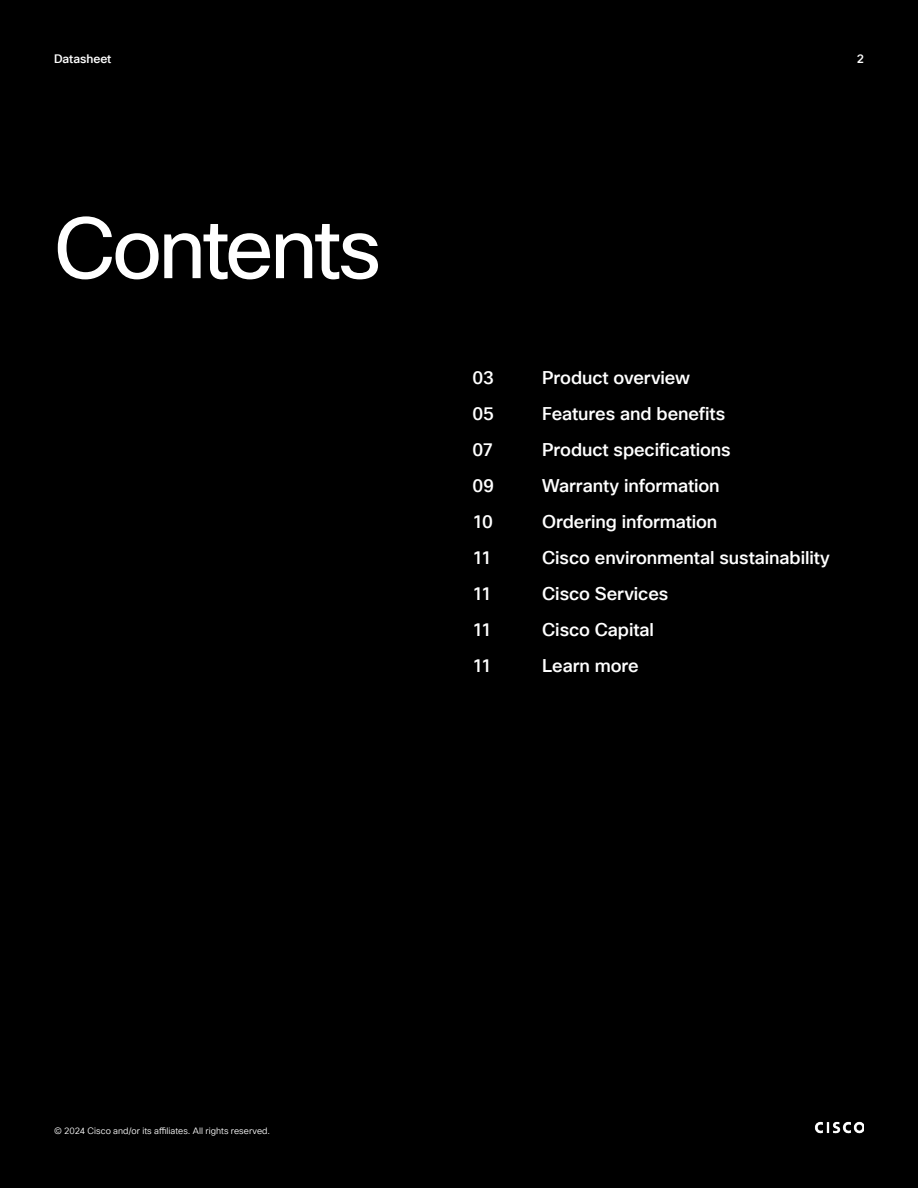
<style>
.page{position:relative;width:918px;height:1188px;background:#000}
.page>*{position:absolute;margin:0;border:0;box-sizing:border-box;transform-origin:0 0}
.H1_Headline{font:84px "Cisco Sans TT";letter-spacing:-.045em;color:#fff}
.H5_Paragraph_Title{font:500 18px "Cisco Sans TT";letter-spacing:-.005em;color:#fff}
.t1{font:500 12px "Cisco Sans TT";letter-spacing:-.005em;color:#fff}
.t2{font:9px "Cisco Sans TT Light";letter-spacing:.005em;color:#fff}
</style>
<div class="page">
<img style="left:814px;top:1121px;width:50px;height:13px">
<p class="t1" style="left:54px;top:51px;width:59px">Datasheet</p>
<p class="t1" style="left:857px;top:51px;width:9px">2</p>
<p class="H1_Headline" style="left:54px;top:194px;width:329px">Contents</p>
<p class="H5_Paragraph_Title" style="left:472px;top:366px;width:23px">03</p>
<p class="H5_Paragraph_Title" style="left:472px;top:402px;width:23px">05</p>
<p class="H5_Paragraph_Title" style="left:472px;top:438px;width:22px">07</p>
<p class="H5_Paragraph_Title" style="left:472px;top:474px;width:23px">09</p>
<p class="H5_Paragraph_Title" style="left:472px;top:510px;width:22px">10</p>
<p class="H5_Paragraph_Title" style="left:472px;top:546px;width:21px">11</p>
<p class="H5_Paragraph_Title" style="left:472px;top:582px;width:21px">11</p>
<p class="H5_Paragraph_Title" style="left:472px;top:618px;width:21px">11</p>
<p class="H5_Paragraph_Title" style="left:472px;top:654px;width:21px">11</p>
<p class="H5_Paragraph_Title" style="left:542px;top:366px;width:149px">Product overview</p>
<p class="H5_Paragraph_Title" style="left:542px;top:402px;width:185px">Features and benefits</p>
<p class="H5_Paragraph_Title" style="left:542px;top:438px;width:190px">Product specifications</p>
<p class="H5_Paragraph_Title" style="left:542px;top:474px;width:179px">Warranty information</p>
<p class="H5_Paragraph_Title" style="left:542px;top:510px;width:177px">Ordering information</p>
<p class="H5_Paragraph_Title" style="left:542px;top:546px;width:289px">Cisco environmental sustainability</p>
<p class="H5_Paragraph_Title" style="left:542px;top:582px;width:128px">Cisco Services</p>
<p class="H5_Paragraph_Title" style="left:542px;top:618px;width:113px">Cisco Capital</p>
<p class="H5_Paragraph_Title" style="left:542px;top:654px;width:98px">Learn more</p>
<p class="t2" style="left:54px;top:1125px;width:218px">© 2024 Cisco and/or its affiliates. All rights reserved.</p>
</div>
